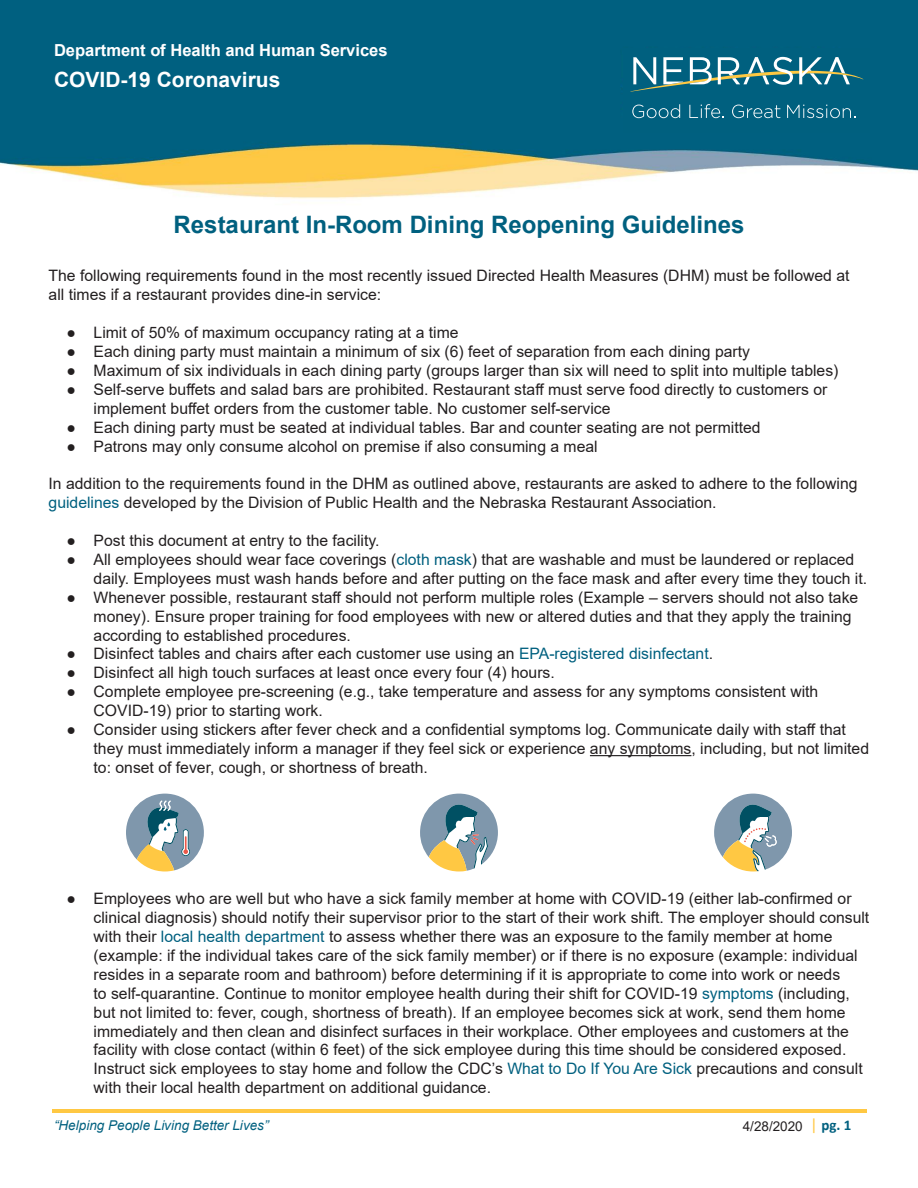
<style>
.page{position:relative;width:918px;height:1188px;background:#fff}
.page>*{position:absolute;margin:0;border:0;box-sizing:border-box;transform-origin:0 0}
.t1{font:700 24px "Arial";color:#00607f}
.t2{font:700 21px "Arial";color:#fff}
.t3{font:700 16.5px "Arial";color:#fff}
.t4{font:15.75px/18.9px "Arial";color:#231f20}
.t5{font:700 15px "Calibri";color:#00607f}
.t6{font:italic 13.5px "Arial";letter-spacing:.005em;color:#00607f}
.t7{font:13.5px "Arial";color:#231f20}
.s1{color:#00607f}
.s2{font-weight:400;font-size:16.5px;color:#ffc843}
</style>
<div class="page">
<img style="left:0;top:0;width:918px;height:199px">
<hr style="left:52px;top:1109px;width:814px;height:3px;background:#ffc843">
<hr style="left:590px;top:755px;width:101px;height:1px;background:#231f20">
<div style="left:623px;top:49px;width:247px;height:84px;background:#00607f"></div>
<svg style="left:630px;top:57px;width:233px;height:35px"></svg>
<svg style="left:632px;top:104px;width:48px;height:14px"></svg>
<svg style="left:689px;top:104px;width:35px;height:14px"></svg>
<svg style="left:732px;top:105px;width:48px;height:13px"></svg>
<svg style="left:787px;top:105px;width:68px;height:13px"></svg>
<svg style="left:126px;top:794px;width:78px;height:78px"></svg>
<svg style="left:420px;top:794px;width:78px;height:77px"></svg>
<svg style="left:714px;top:794px;width:78px;height:78px"></svg>
<p class="t3" style="left:54px;top:38px;width:335px">Department of Health and Human Services</p>
<p class="t2" style="left:54px;top:65px;width:228px">COVID-19 Coronavirus</p>
<p class="t1" style="left:174px;top:207px;width:572px">Restaurant In-Room Dining Reopening Guidelines</p>
<p class="t4" style="left:49px;top:266px;width:802px">The following requirements found in the most recently issued Directed Health Measures (DHM) must be followed at all times if a restaurant provides dine-in service:</p>
<p class="t4" style="left:67px;top:323px;width:394px">● Limit of 50% of maximum occupancy rating at a time</p>
<p class="t4" style="left:67px;top:342px;width:685px">● Each dining party must maintain a minimum of six (6) feet of separation from each dining party</p>
<p class="t4" style="left:67px;top:361px;width:773px">● Maximum of six individuals in each dining party (groups larger than six will need to split into multiple tables)</p>
<p class="t4" style="left:94px;top:380px;width:735px;text-indent:-27px">● Self-serve buffets and salad bars are prohibited. Restaurant staff must serve food directly to customers or implement buffet orders from the customer table. No customer self-service</p>
<p class="t4" style="left:67px;top:418px;width:696px">● Each dining party must be seated at individual tables. Bar and counter seating are not permitted</p>
<p class="t4" style="left:67px;top:436px;width:533px">● Patrons may only consume alcohol on premise if also consuming a meal</p>
<p class="t4" style="left:49px;top:474px;width:810px">In addition to the requirements found in the DHM as outlined above, restaurants are asked to adhere to the following <span class="s1">guidelines</span> developed by the Division of Public Health and the Nebraska Restaurant Association.</p>
<p class="t4" style="left:67px;top:531px;width:314px">● Post this document at entry to the facility.</p>
<p class="t4" style="left:94px;top:550px;width:775px;text-indent:-27px">● All employees should wear face coverings (<span class="s1">cloth mask</span>) that are washable and must be laundered or replaced daily. Employees must wash hands before and after putting on the face mask and after every time they touch it.</p>
<p class="t4" style="left:94px;top:588px;width:766px;text-indent:-27px">● Whenever possible, restaurant staff should not perform multiple roles (Example – servers should not also take money). Ensure proper training for food employees with new or altered duties and that they apply the training according to established procedures.</p>
<p class="t4" style="left:67px;top:644px;width:648px">● Disinfect tables and chairs after each customer use using an <span class="s1">EPA-registered disinfectant</span>.</p>
<p class="t4" style="left:67px;top:663px;width:490px">● Disinfect all high touch surfaces at least once every four (4) hours.</p>
<p class="t4" style="left:94px;top:682px;width:726px;text-indent:-27px">● Complete employee pre-screening (e.g., take temperature and assess for any symptoms consistent with<br>COVID-19) prior to starting work.</p>
<p class="t4" style="left:94px;top:720px;width:777px;text-indent:-27px">● Consider using stickers after fever check and a confidential symptoms log. Communicate daily with staff that they must immediately inform a manager if they feel sick or experience any symptoms, including, but not limited to: onset of fever, cough, or shortness of breath.</p>
<p class="t4" style="left:94px;top:889px;width:777px;text-indent:-27px">● Employees who are well but who have a sick family member at home with COVID-19 (either lab-confirmed or clinical diagnosis) should notify their supervisor prior to the start of their work shift. The employer should consult with their <span class="s1">local health department</span> to assess whether there was an exposure to the family member at home (example: if the individual takes care of the sick family member) or if there is no exposure (example: individual resides in a separate room and bathroom) before determining if it is appropriate to come into work or needs<br>to self-quarantine. Continue to monitor employee health during their shift for COVID-19 <span class="s1">symptoms</span> (including, but not limited to: fever, cough, shortness of breath). If an employee becomes sick at work, send them home immediately and then clean and disinfect surfaces in their workplace. Other employees and customers at the facility with close contact (within 6 feet) of the sick employee during this time should be considered exposed.<br>Instruct sick employees to stay home and follow the CDC’s <span class="s1">What to Do If You Are Sick</span> precautions and consult with their local health department on additional guidance.</p>
<p class="t6" style="left:54px;top:1116px;width:216px">“Helping People Living Better Lives”</p>
<p class="t5" style="left:810px;top:1114px;width:43px"><span class="s2">|</span> pg. 1</p>
<p class="t7" style="left:743px;top:1117px;width:62px">4/28/2020</p>
</div>
